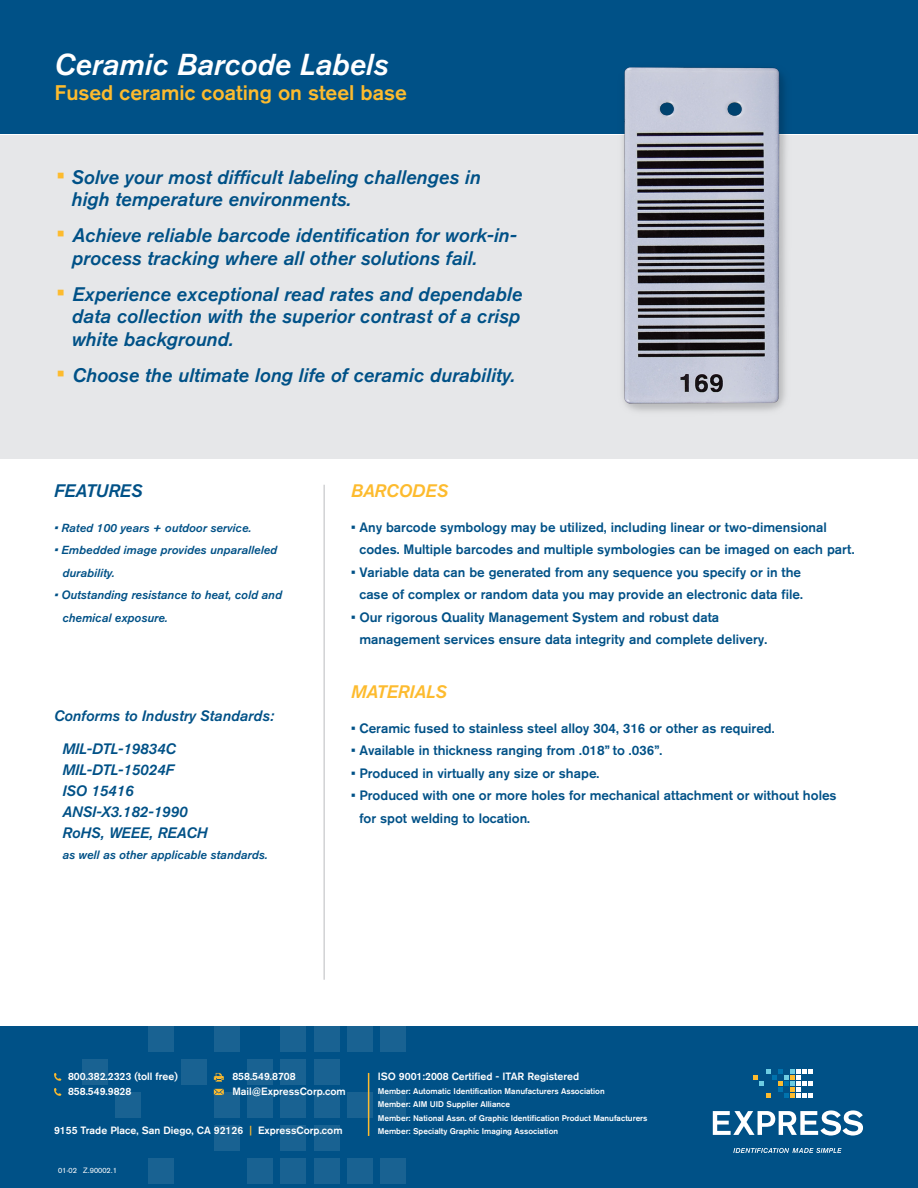
<style>
.page{position:relative;width:918px;height:1188px;background:#fff}
.page>*{position:absolute;margin:0;border:0;box-sizing:border-box;transform-origin:0 0}
.t1{font:italic 30px "Akzidenz Grotesk BQ Med";color:#fff}
.t2{font:500 21px "Akzidenz Grotesk BQ";color:#fdbb2e}
.t3{font:italic 19.5px/22.5px "Akzidenz Grotesk BQ Med";color:#005187}
.t4{font:italic 18px "Akzidenz Grotesk BQ Med";color:#fdbb2e}
.t5{font:italic 18px "Akzidenz Grotesk BQ Med";color:#005187}
.t6{font:italic 15px/21px "Akzidenz Grotesk BQ Med";color:#005187}
.t7{font:500 13.5px/22.5px "Akzidenz Grotesk BQ";color:#005187}
.t8{font:italic 12px/22.5px "Akzidenz Grotesk BQ Med";color:#005187}
.t9{font:italic 11.7px/22.5px "Akzidenz Grotesk BQ Med";color:#005187}
.t10{font:500 10.5px/15px "Akzidenz Grotesk BQ";color:#fff}
.t11{font:500 8.25px/13.5px "Akzidenz Grotesk BQ";color:#fff}
.t12{font:7.5px "Akzidenz Grotesk";color:#fff}
.s1{font-family:"Akzidenz Grotesk BQ";font-weight:500;font-style:normal;font-size:24px;color:#fdbb2e}
.s2{font-size:12px}
.s3{font-size:11.7px}
.s4{color:#fdbb2e}
</style>
<div class="page">
<div style="left:0;top:135px;width:918px;height:324px;background:#e6e7e9"></div>
<div style="left:0;top:0;width:918px;height:133px;background:#005187"></div>
<img style="left:610px;top:67px;width:185px;height:345px">
<hr style="left:323px;top:485px;width:2px;height:495px;background:#d1d2d4">
<div style="left:0;top:1026px;width:918px;height:162px;background:#005187"></div>
<div style="left:314px;top:1059px;width:26px;height:26px;background:#196292"></div>
<div style="left:314px;top:1092px;width:26px;height:26px;background:#196292"></div>
<div style="left:314px;top:1125px;width:26px;height:26px;background:#196292"></div>
<div style="left:314px;top:1159px;width:26px;height:25px;background:#196292"></div>
<div style="left:314px;top:1026px;width:26px;height:26px;background:#196292"></div>
<div style="left:280px;top:1059px;width:26px;height:26px;background:#196292"></div>
<div style="left:280px;top:1092px;width:26px;height:26px;background:#196292"></div>
<div style="left:280px;top:1125px;width:26px;height:26px;background:#196292"></div>
<div style="left:280px;top:1159px;width:26px;height:25px;background:#196292"></div>
<div style="left:280px;top:1026px;width:26px;height:26px;background:#196292"></div>
<div style="left:247px;top:1059px;width:26px;height:26px;background:#196292"></div>
<div style="left:247px;top:1092px;width:26px;height:26px;background:#196292"></div>
<div style="left:247px;top:1159px;width:26px;height:25px;background:#196292"></div>
<div style="left:214px;top:1092px;width:26px;height:26px;background:#196292"></div>
<div style="left:214px;top:1125px;width:26px;height:26px;background:#196292"></div>
<div style="left:214px;top:1026px;width:26px;height:26px;background:#196292"></div>
<div style="left:181px;top:1059px;width:26px;height:26px;background:#196292"></div>
<div style="left:148px;top:1159px;width:26px;height:25px;background:#196292"></div>
<div style="left:148px;top:1026px;width:26px;height:26px;background:#196292"></div>
<div style="left:115px;top:1092px;width:26px;height:26px;background:#196292"></div>
<div style="left:82px;top:1059px;width:26px;height:26px;background:#196292"></div>
<svg style="left:347px;top:1092px;width:26px;height:26px"></svg>
<div style="left:347px;top:1159px;width:26px;height:25px;background:#196292"></div>
<div style="left:347px;top:1026px;width:26px;height:26px;background:#196292"></div>
<div style="left:380px;top:1092px;width:26px;height:26px;background:#196292"></div>
<div style="left:380px;top:1159px;width:26px;height:25px;background:#196292"></div>
<div style="left:380px;top:1026px;width:26px;height:26px;background:#196292"></div>
<svg style="left:54px;top:1073px;width:7px;height:8px"></svg>
<svg style="left:54px;top:1088px;width:7px;height:8px"></svg>
<svg style="left:214px;top:1073px;width:10px;height:9px"></svg>
<svg style="left:214px;top:1089px;width:10px;height:6px"></svg>
<svg style="left:733px;top:1148px;width:109px;height:5px"></svg>
<svg style="left:713px;top:1110px;width:150px;height:26px"></svg>
<svg style="left:753px;top:1069px;width:60px;height:29px"></svg>
<hr style="left:368px;top:1073px;width:1px;height:63px;background:#fdbb2e">
<h1 class="t1" style="left:55px;top:47px;width:335px">Ceramic Barcode Labels</h1>
<h2 class="t2" style="left:55px;top:80px;width:354px">Fused ceramic coating on steel base</h2>
<h3 class="t3" style="left:71px;top:166px;width:411px;text-indent:-15px"><span class="s1">•</span> Solve your most difficult labeling challenges in high temperature environments.</h3>
<h3 class="t3" style="left:72px;top:224px;width:446px;text-indent:-15px"><span class="s1">•</span> Achieve reliable barcode identification for work-in&shy;process tracking where all other solutions fail.</h3>
<h3 class="t3" style="left:72px;top:283px;width:452px;text-align:justify;text-indent:-15px"><span class="s1">•</span> Experience exceptional read rates and dependable data collection with the superior contrast of a crisp white background.</h3>
<h3 class="t3" style="left:57px;top:364px;width:460px"><span class="s1">•</span> Choose the ultimate long life of ceramic durability.</h3>
<h3 class="t5" style="left:54px;top:481px;width:90px">FEATURES</h3>
<p class="t9" style="left:54px;top:517px;width:199px"><span class="s2">•</span> Rated 100 years + outdoor service.</p>
<p class="t9" style="left:62px;top:539px;width:216px;text-indent:-8px"><span class="s2">•</span> Embedded image provides unparalleled durability.</p>
<p class="t8" style="left:62px;top:584px;width:221px;text-indent:-8px"><span class="s3">•</span> Outstanding resistance to heat, cold and chemical exposure.</p>
<p class="t6" style="left:54px;top:705px;width:222px">Conforms to Industry Standards:</p>
<p class="t6" style="left:62px;top:738px;width:147px">MIL-DTL-19834C<br>MIL-DTL-15024F<br>ISO 15416<br>ANSI-X3.182-1990<br>RoHS, WEEE, REACH</p>
<p class="t8" style="left:62px;top:844px;width:207px">as well as other applicable standards.</p>
<h3 class="t4" style="left:351px;top:481px;width:98px">BARCODES</h3>
<p class="t7" style="left:359px;top:516px;width:497px;text-indent:-8px">• Any barcode symbology may be utilized, including linear or two-dimensional codes. Multiple barcodes and multiple symbologies can be imaged on each part.</p>
<p class="t7" style="left:351px;top:561px;width:453px;text-align:right">• Variable data can be generated from any sequence you specify or in the case of complex or random data you may provide an electronic data file.</p>
<p class="t7" style="left:359px;top:606px;width:409px;text-indent:-8px">• Our rigorous Quality Management System and robust data management services ensure data integrity and complete delivery.</p>
<h3 class="t4" style="left:351px;top:682px;width:97px">MATERIALS</h3>
<p class="t7" style="left:351px;top:717px;width:425px">• Ceramic fused to stainless steel alloy 304, 316 or other as required.</p>
<p class="t7" style="left:351px;top:739px;width:313px">• Available in thickness ranging from .018” to .036”.</p>
<p class="t7" style="left:351px;top:762px;width:250px">• Produced in virtually any size or shape.</p>
<p class="t7" style="left:359px;top:784px;width:479px;text-indent:-8px">• Produced with one or more holes for mechanical attachment or without holes for spot welding to location.</p>
<p class="t10" style="left:68px;top:1069px;width:111px">800.382.2323 (toll free)<br>858.549.9828</p>
<p class="t10" style="left:232px;top:1069px;width:115px">858.549.8708<br>Mail@ExpressCorp.com</p>
<p class="t10" style="left:54px;top:1123px;width:290px">9155 Trade Place, San Diego, CA 92126 <span class="s4">|</span> ExpressCorp.com</p>
<p class="t12" style="left:58px;top:1166px;width:60px">01-02 Z.90002.1</p>
<p class="t10" style="left:378px;top:1069px;width:203px">ISO 9001:2008 Certified - ITAR Registered</p>
<p class="t11" style="left:378px;top:1084px;width:271px">Member: Automatic Identification Manufacturers Association<br>Member: AIM UID Supplier Alliance<br>Member: National Assn. of Graphic Identification Product Manufacturers Member: Specialty Graphic Imaging Association</p>
</div>
